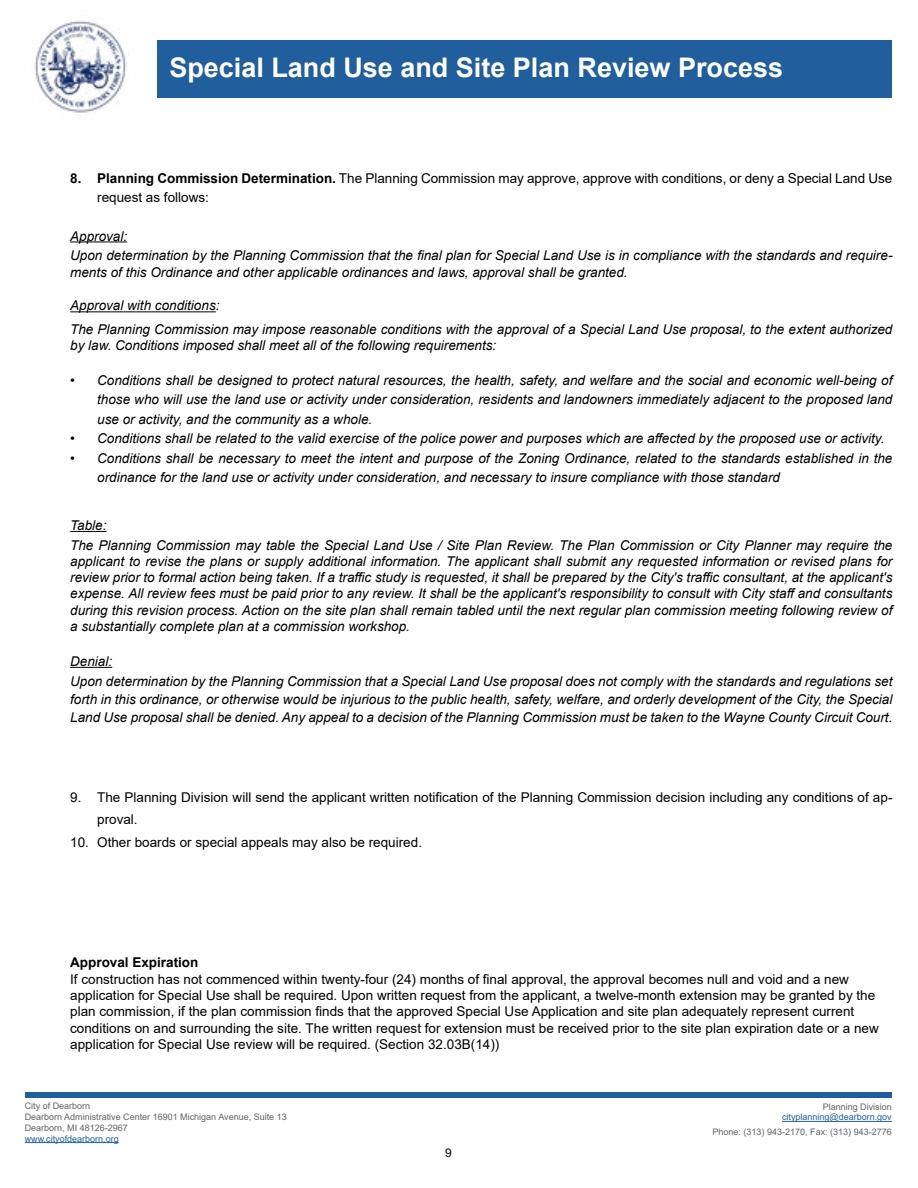
<style>
.page{position:relative;width:918px;height:1188px;background:#fff}
.page>*{position:absolute;margin:0;border:0;box-sizing:border-box;transform-origin:0 0}
.t1{font:700 27px "Arial";color:#fff}
.t2{font:italic 13.5px/16.2px "Arial";color:#000}
.t3{font:13.5px/16.2px "Arial";color:#000}
.t4{font:700 13.5px "Arial";color:#000}
.t5{font:12px "Arial";color:#000}
.t6{font:9px/10.8px "Arial";color:#636466}
.t7{font:9px "Arial";color:#215e9e}
.s1{font-weight:700}
</style>
<div class="page">
<div style="left:158px;top:40px;width:734px;height:58px;background:#215e9e"></div>
<hr style="left:25px;top:1142px;width:94px;height:1px;background:#215e9e">
<img style="left:35px;top:21px;width:92px;height:92px">
<div style="left:25px;top:1093px;width:867px;height:5px;background:#215e9e"></div>
<hr style="left:782px;top:1121px;width:110px;height:1px;background:#215e9e">
<hr style="left:70px;top:311px;width:146px;height:1px;background:#000">
<hr style="left:70px;top:241px;width:57px;height:1px;background:#000">
<hr style="left:70px;top:531px;width:36px;height:1px;background:#000">
<hr style="left:70px;top:667px;width:42px;height:1px;background:#000">
<h1 class="t1" style="left:169px;top:49px;width:615px">Special Land Use and Site Plan Review Process</h1>
<p class="t3" style="left:97px;top:168px;width:797px;line-height:19.5px;text-indent:-27px"><span class="s1">8. Planning Commission Determination.</span> The Planning Commission may approve, approve with conditions, or deny a Special Land Use request as follows:</p>
<p class="t2" style="left:70px;top:228px;width:59px">Approval:</p>
<p class="t2" style="left:70px;top:248px;width:824px">Upon determination by the Planning Commission that the final plan for Special Land Use is in compliance with the standards and require&shy;ments of this Ordinance and other applicable ordinances and laws, approval shall be granted.</p>
<p class="t2" style="left:70px;top:298px;width:151px">Approval with conditions:</p>
<p class="t2" style="left:70px;top:321px;width:824px">The Planning Commission may impose reasonable conditions with the approval of a Special Land Use proposal, to the extent authorized by law. Conditions imposed shall meet all of the following requirements:</p>
<p class="t2" style="left:97px;top:371px;width:797px;line-height:19.5px;text-align:justify;text-indent:-27px">• Conditions shall be designed to protect natural resources, the health, safety, and welfare and the social and economic well-being of those who will use the land use or activity under consideration, residents and landowners immediately adjacent to the proposed land use or activity, and the community as a whole.</p>
<p class="t2" style="left:70px;top:431px;width:816px">• Conditions shall be related to the valid exercise of the police power and purposes which are affected by the proposed use or activity.</p>
<p class="t2" style="left:97px;top:449px;width:797px;line-height:19.5px;text-indent:-27px">• Conditions shall be necessary to meet the intent and purpose of the Zoning Ordinance, related to the standards established in the ordinance for the land use or activity under consideration, and necessary to insure compliance with those standard</p>
<p class="t2" style="left:70px;top:517px;width:38px">Table:</p>
<p class="t2" style="left:70px;top:537px;width:824px;text-align:justify">The Planning Commission may table the Special Land Use / Site Plan Review. The Plan Commission or City Planner may require the applicant to revise the plans or supply additional information. The applicant shall submit any requested information or revised plans for review prior to formal action being taken. If a traffic study is requested, it shall be prepared by the City's traffic consultant, at the applicant's expense. All review fees must be paid prior to any review. It shall be the applicant's responsibility to consult with City staff and consultants during this revision process. Action on the site plan shall remain tabled until the next regular plan commission meeting following review of a substantially complete plan at a commission workshop.</p>
<p class="t2" style="left:70px;top:653px;width:44px">Denial:</p>
<p class="t2" style="left:70px;top:672px;width:824px;line-height:18px;text-align:justify">Upon determination by the Planning Commission that a Special Land Use proposal does not comply with the standards and regulations set forth in this ordinance, or otherwise would be injurious to the public health, safety, welfare, and orderly development of the City, the Special Land Use proposal shall be denied. Any appeal to a decision of the Planning Commission must be taken to the Wayne County Circuit Court.</p>
<p class="t3" style="left:97px;top:786px;width:797px;line-height:22.5px;text-indent:-27px">9. The Planning Division will send the applicant written notification of the Planning Commission decision including any conditions of ap&shy;proval.</p>
<p class="t3" style="left:70px;top:834px;width:353px">10. Other boards or special appeals may also be required.</p>
<p class="t4" style="left:70px;top:953px;width:130px">Approval Expiration</p>
<p class="t3" style="left:70px;top:971px;width:810px">If construction has not commenced within twenty-four (24) months of final approval, the approval becomes null and void and a new application for Special Use shall be required. Upon written request from the applicant, a twelve-month extension may be granted by the plan commission, if the plan commission finds that the approved Special Use Application and site plan adequately represent current conditions on and surrounding the site. The written request for extension must be received prior to the site plan expiration date or a new application for Special Use review will be required. (Section 32.03B(14))</p>
<p class="t6" style="left:25px;top:1101px;width:263px">City of Dearborn<br>Dearborn Administrative Center 16901 Michigan Avenue, Suite 13<br>Dearborn, MI 48126-2967</p>
<p class="t7" style="left:25px;top:1132px;width:96px">www.cityofdearborn.org</p>
<p class="t5" style="left:445px;top:1145px;width:8px">9</p>
<p class="t6" style="left:823px;top:1101px;width:71px">Planning Division</p>
<p class="t7" style="left:782px;top:1111px;width:111px">cityplanning@dearborn.gov</p>
<p class="t6" style="left:713px;top:1126px;width:181px">Phone: (313) 943-2170, Fax: (313) 943-2776</p>
</div>
